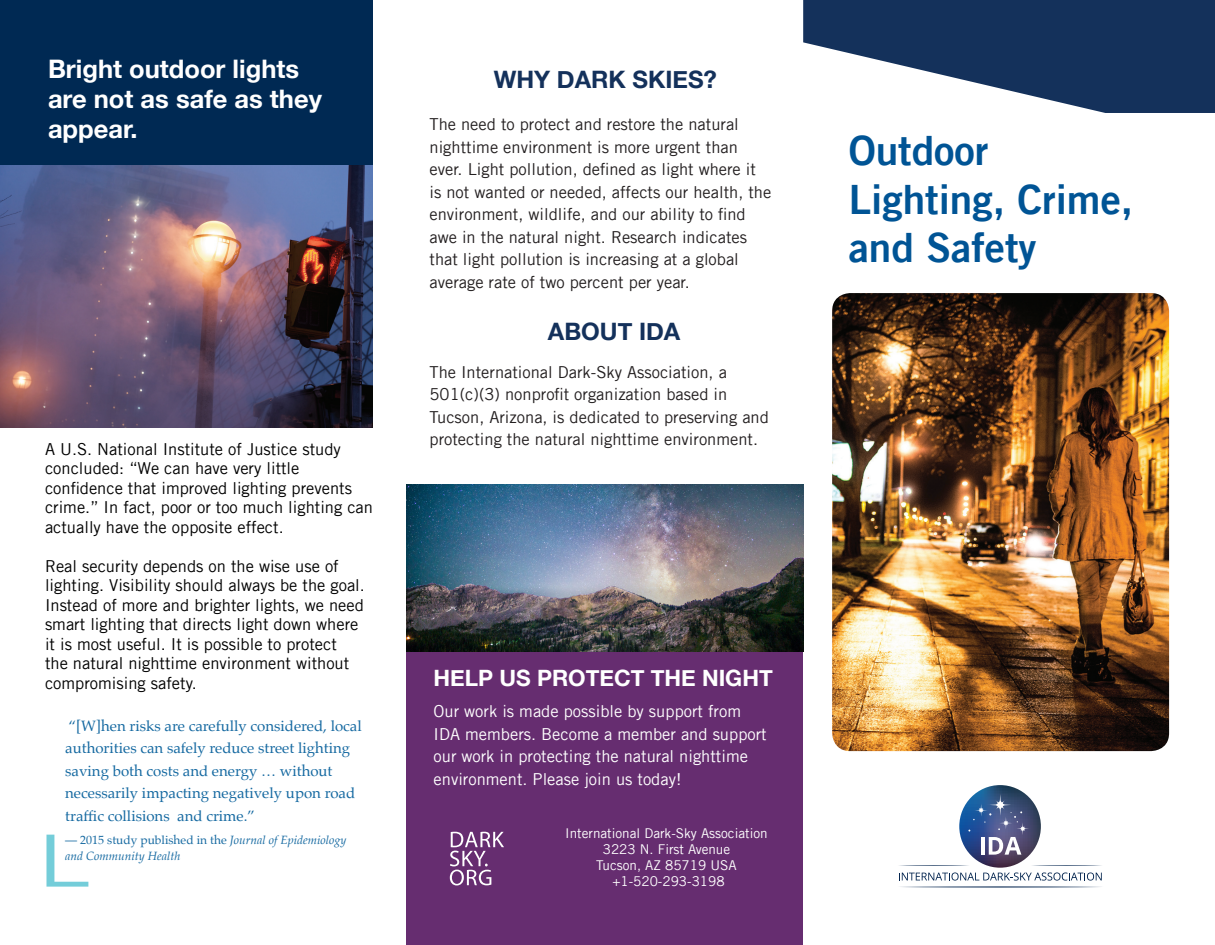
<style>
.page{position:relative;width:1215px;height:945px;background:#fff}
.page>*{position:absolute;margin:0;border:0;box-sizing:border-box;transform-origin:0 0}
.t1{font:40.5px/48.6px "Trade Gothic LT Bold Two";color:#005495}
.Body_Copy{font:700 25.5px/30px "Helvetica Neue";color:#fff}
.Paragraph_Style_1{font:700 24px "Helvetica Neue";color:#14315b}
.Paragraph_Style_1-2{font:700 22.5px "Helvetica Neue";color:#fff}
.t2{font:16.5px/22.5px "Trade Gothic LT";color:#231f20}
.Body_Copy-2{font:16.5px/19.5px "Trade Gothic LT";color:#000}
.t3{font:16.5px/22.5px "Trade Gothic LT";color:#fff}
.Body_Copy-3{font:15px/22.5px "Palatino";color:#1569a1}
.Body_Copy-4{font:13.5px "Trade Gothic LT";color:#fff}
.Body_Copy-5{font:italic 12px/16.5px "Palatino";color:#1569a1}
.s1{font-style:normal}
</style>
<div class="page">
<div style="left:0;top:0;width:372px;height:178px;background:#002953"></div>
<img style="left:832px;top:293px;width:337px;height:458px">
<img style="left:0;top:166px;width:372px;height:261px">
<svg style="left:899px;top:785px;width:203px;height:103px"></svg>
<svg style="left:46px;top:835px;width:42px;height:52px"></svg>
<svg style="left:803px;top:0;width:412px;height:113px;fill:#14315b"></svg>
<div style="left:406px;top:651px;width:397px;height:294px;background:#662d70"></div>
<svg style="left:449px;top:831px;width:55px;height:54px"></svg>
<img style="left:406px;top:485px;width:397px;height:166px">
<p class="Body_Copy" style="left:48px;top:54px;width:275px">Bright outdoor lights are not as safe as they appear.</p>
<p class="Body_Copy-2" style="left:45px;top:439px;width:330px">A U.S. National Institute of Justice study concluded: “We can have very little confidence that improved lighting prevents crime.” In fact, poor or too much lighting can actually have the opposite effect.</p>
<p class="Body_Copy-2" style="left:45px;top:556px;width:321px">Real security depends on the wise use of lighting. Visibility should always be the goal.<br>Instead of more and brighter lights, we need smart lighting that directs light down where it is most useful. It is possible to protect<br>the natural nighttime environment without compromising safety.</p>
<p class="Body_Copy-3" style="left:65px;top:714px;width:298px">“[W]hen risks are carefully considered, local authorities can safely reduce street lighting saving both costs and energy … without necessarily impacting negatively upon road traffic collisions and crime.”</p>
<p class="Body_Copy-5" style="left:65px;top:831px;width:283px"><span class="s1">— 2015 study published in the</span> Journal of Epidemiology and Community Health</p>
<p class="Paragraph_Style_1" style="left:494px;top:61px;width:225px">WHY DARK SKIES?</p>
<p class="t2" style="left:430px;top:113px;width:343px">The need to protect and restore the natural nighttime environment is more urgent than ever. Light pollution, defined as light where it is not wanted or needed, affects our health, the environment, wildlife, and our ability to find awe in the natural night. Research indicates that light pollution is increasing at a global average rate of two percent per year.</p>
<p class="Paragraph_Style_1" style="left:548px;top:312px;width:134px">ABOUT IDA</p>
<p class="t2" style="left:430px;top:360px;width:341px">The International Dark-Sky Association, a 501(c)(3) nonprofit organization based in Tucson, Arizona, is dedicated to preserving and protecting the natural nighttime environment.</p>
<p class="Paragraph_Style_1-2" style="left:434px;top:660px;width:341px">HELP US PROTECT THE NIGHT</p>
<p class="t3" style="left:434px;top:700px;width:335px">Our work is made possible by support from IDA members. Become a member and support our work in protecting the natural nighttime environment. Please join us today!</p>
<p class="Body_Copy-4" style="left:565px;top:825px;width:204px">International Dark-Sky Association</p>
<p class="Body_Copy-4" style="left:603px;top:841px;width:129px">3223 N. First Avenue</p>
<p class="Body_Copy-4" style="left:596px;top:857px;width:142px">Tucson, AZ 85719 USA</p>
<p class="Body_Copy-4" style="left:612px;top:873px;width:114px">+1-520-293-3198</p>
<p class="t1" style="left:849px;top:126px;width:286px">Outdoor<br>Lighting, Crime, and Safety</p>
</div>
